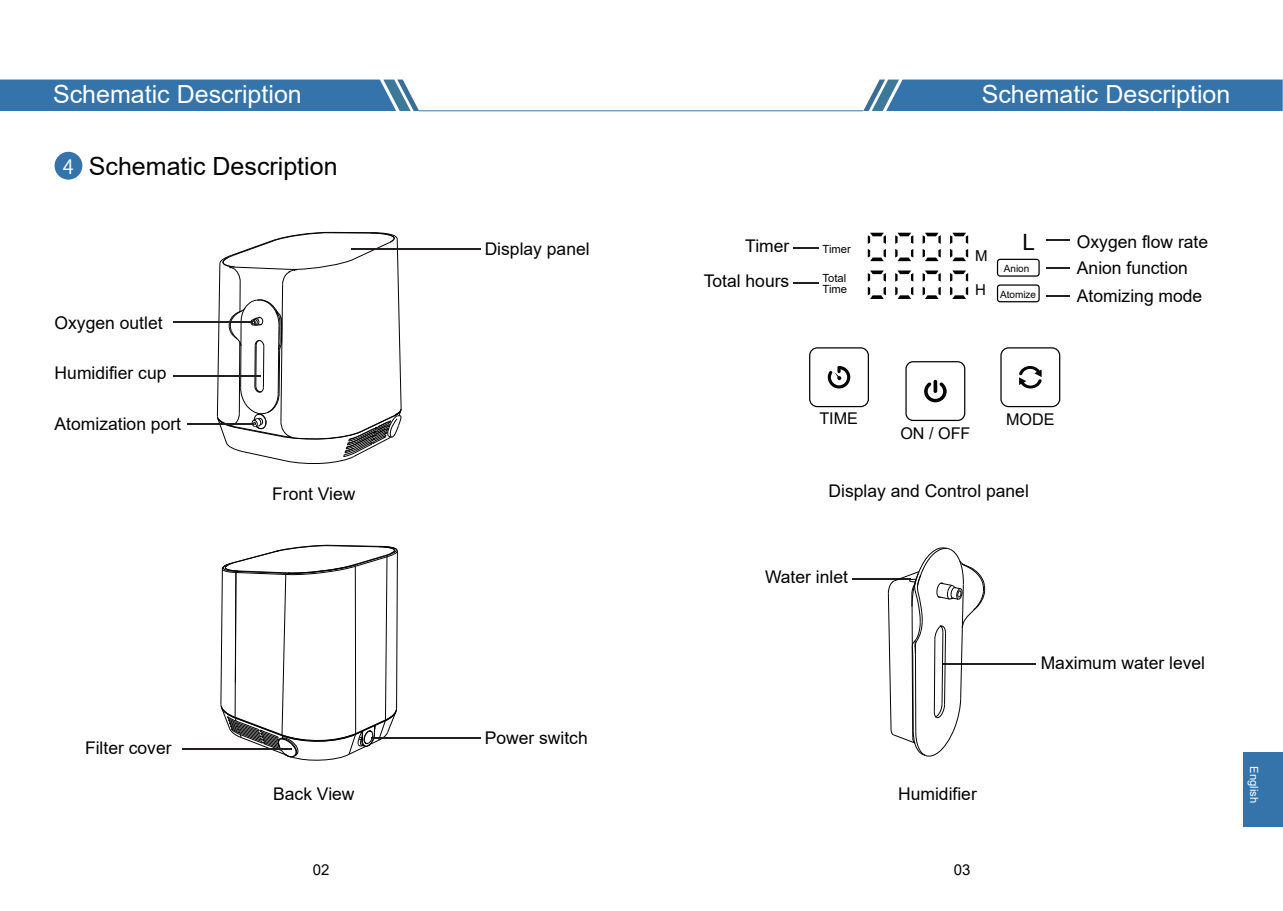
<style>
.page{position:relative;width:1283px;height:911px;background:#fff}
.page>*{position:absolute;margin:0;border:0;box-sizing:border-box;transform-origin:0 0}
.t1{font:25px "Arial";color:#fff}
.t2{font:25px "Arial";color:#030303}
.t3{font:22.5px "Arial";color:#030303}
.t4{font:17.5px/35px "Arial";color:#030303;text-align:right}
.t5{font:16.12px "Arial";color:#030303}
.t6{font:15px "Arial";color:#030303}
.t7{font:11.25px "Arial";color:#030303}
.t8{font:11.25px "Arial";color:#fff}
.t9{font:10px "Arial";color:#030303}
.s1{font-family:"Source Han Sans SC";font-size:20px;color:#fff}
</style>
<div class="page">
<svg style="left:217px;top:232px;width:185px;height:232px"></svg>
<div style="left:55px;top:152px;width:27px;height:28px;background:#3474aa;border-radius:50%"></div>
<svg style="left:0;top:80px;width:419px;height:31px;background:#3b78ac"></svg>
<svg style="left:863px;top:80px;width:419px;height:31px;background:#3b79ac"></svg>
<hr style="left:419px;top:110px;width:444px;height:1px;background:#396e96">
<div style="left:1243px;top:751px;width:40px;height:75px;background:#3474aa"></div>
<svg style="left:219px;top:544px;width:180px;height:217px"></svg>
<svg style="left:868px;top:233px;width:18px;height:28px"></svg>
<svg style="left:895px;top:233px;width:18px;height:28px"></svg>
<svg style="left:922px;top:233px;width:19px;height:28px"></svg>
<svg style="left:950px;top:233px;width:18px;height:28px"></svg>
<svg style="left:868px;top:270px;width:18px;height:29px"></svg>
<svg style="left:895px;top:270px;width:18px;height:29px"></svg>
<svg style="left:922px;top:270px;width:19px;height:29px"></svg>
<svg style="left:950px;top:270px;width:18px;height:29px"></svg>
<div style="left:997px;top:284px;width:42px;height:18px;border:1px solid #030303;border-radius:3px"></div>
<div style="left:997px;top:259px;width:42px;height:18px;border:1px solid #030303;border-radius:3px"></div>
<hr style="left:173px;top:322px;width:79px;height:1px;background:#231f20">
<hr style="left:173px;top:375px;width:88px;height:1px;background:#231f20">
<hr style="left:188px;top:423px;width:66px;height:1px;background:#231f20">
<hr style="left:372px;top:737px;width:109px;height:1px;background:#231f20">
<hr style="left:352px;top:248px;width:129px;height:1px;background:#231f20">
<hr style="left:942px;top:663px;width:94px;height:1px;background:#231f20">
<svg style="left:1046px;top:239px;width:23px;height:1px"></svg>
<svg style="left:1046px;top:267px;width:23px;height:1px"></svg>
<svg style="left:1046px;top:295px;width:23px;height:1px"></svg>
<hr style="left:852px;top:579px;width:58px;height:1px;background:#231f20">
<svg style="left:793px;top:248px;width:26px;height:1px"></svg>
<svg style="left:793px;top:283px;width:26px;height:1px"></svg>
<hr style="left:182px;top:748px;width:109px;height:1px;background:#231f20">
<svg style="left:888px;top:547px;width:97px;height:210px"></svg>
<svg style="left:924px;top:382px;width:22px;height:20px"></svg>
<svg style="left:933px;top:380px;width:4px;height:13px"></svg>
<div style="left:905px;top:361px;width:60px;height:60px;border:1px solid #030303;border-radius:7px"></div>
<div style="left:809px;top:347px;width:60px;height:60px;border:1px solid #030303;border-radius:8px"></div>
<svg style="left:828px;top:366px;width:22px;height:22px"></svg>
<div style="left:1000px;top:347px;width:60px;height:60px;border:1px solid #030303;border-radius:8px"></div>
<svg style="left:1019px;top:366px;width:23px;height:22px"></svg>
<h1 class="t1" style="left:53px;top:77px;width:250px">Schematic Description</h1>
<h1 class="t1" style="left:981px;top:77px;width:250px">Schematic Description</h1>
<h1 class="t2" style="left:63px;top:149px;width:276px"><span class="s1">4</span> Schematic Description</h1>
<p class="t4" style="left:55px;top:305px;width:109px">Oxygen outlet</p>
<p class="t4" style="left:55px;top:355px;width:113px">Humidifier cup</p>
<p class="t4" style="left:55px;top:406px;width:128px">Atomization port</p>
<p class="t4" style="left:272px;top:476px;width:85px">Front View</p>
<p class="t4" style="left:485px;top:231px;width:107px">Display panel</p>
<p class="t4" style="left:704px;top:228px;width:87px">Timer<br>Total hours</p>
<p class="t7" style="left:822px;top:241px;width:30px">Timer</p>
<p class="t7" style="left:822px;top:270px;width:25px">Total</p>
<p class="t7" style="left:822px;top:281px;width:26px">Time</p>
<p class="t6" style="left:975px;top:245px;width:14px">M</p>
<p class="t6" style="left:975px;top:280px;width:12px">H</p>
<p class="t3" style="left:1022px;top:227px;width:14px">L</p>
<p class="t9" style="left:1004px;top:261px;width:27px">Anion</p>
<p class="t9" style="left:1000px;top:287px;width:38px">Atomize</p>
<p class="t4" style="left:1077px;top:224px;width:133px">Oxygen flow rate</p>
<p class="t4" style="left:1077px;top:278px;width:127px">Atomizing mode</p>
<p class="t4" style="left:1077px;top:250px;width:112px">Anion function</p>
<p class="t5" style="left:819px;top:407px;width:40px">TIME</p>
<p class="t5" style="left:1006px;top:408px;width:50px">MODE</p>
<p class="t5" style="left:900px;top:422px;width:72px">ON / OFF</p>
<p class="t4" style="left:828px;top:473px;width:202px">Display and Control panel</p>
<p class="t4" style="left:765px;top:559px;width:84px">Water inlet</p>
<p class="t4" style="left:85px;top:730px;width:88px">Filter cover</p>
<p class="t4" style="left:273px;top:776px;width:83px">Back View</p>
<p class="t4" style="left:485px;top:720px;width:105px">Power switch</p>
<p class="t4" style="left:898px;top:776px;width:80px">Humidifier</p>
<p class="t6" style="left:313px;top:859px;width:18px">02</p>
<p class="t6" style="left:954px;top:859px;width:18px">03</p>
<p class="t4" style="left:1040px;top:645px;width:166px">Maximum water level</p>
<p class="t8" style="left:1262px;top:766px;width:38px;rotate:90deg">English</p>
</div>
